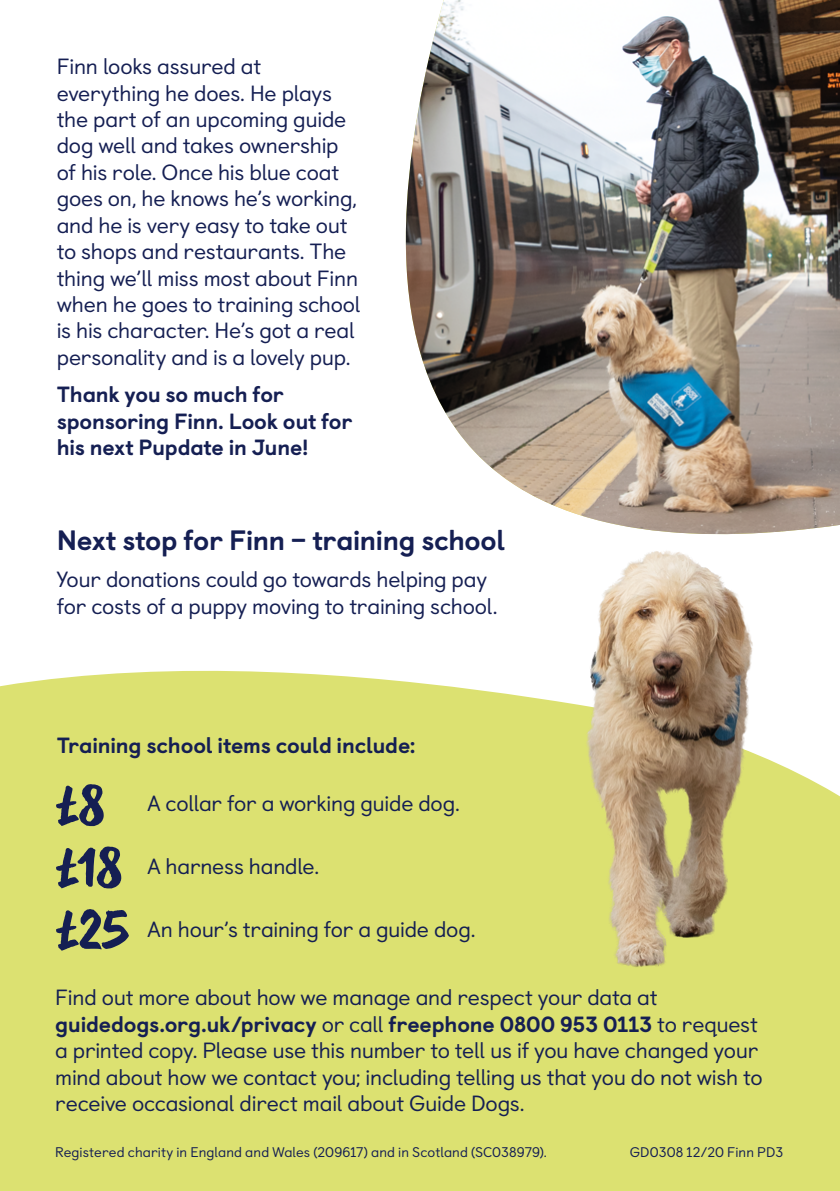
<style>
.page{position:relative;width:840px;height:1191px;background:#fff}
.page>*{position:absolute;margin:0;border:0;box-sizing:border-box;transform-origin:0 0}
.p_caveat{font:60px "Caveat Brush";color:#151f53}
.h2_main{font:800 28px "Castledown";letter-spacing:-.015em;color:#151f53}
.p_main{font:22px/26.4px "Castledown";letter-spacing:-.01em;color:#151f53}
.p_main-2{font:800 22px/26.4px "Castledown";letter-spacing:-.01em;color:#151f53}
.note{font:14px "Castledown";letter-spacing:.005em;color:#151f53}
.s1{font-weight:800}
</style>
<div class="page">
<img style="left:405px;top:0;width:434px;height:535px">
<div style="left:0;top:670px;width:839px;height:521px;background:#dce171"></div>
<img style="left:555px;top:551px;width:216px;height:453px">
<p class="p_main" style="left:57px;top:51px;width:305px">Finn looks assured at everything he does. He plays the part of an upcoming guide dog well and takes ownership of his role. Once his blue coat goes on, he knows he’s working, and he is very easy to take out to shops and restaurants. The thing we’ll miss most about Finn when he goes to training school is his character. He’s got a real personality and is a lovely pup.</p>
<p class="p_main-2" style="left:57px;top:380px;width:297px">Thank you so much for sponsoring Finn. Look out for his next Pupdate in June!</p>
<h2 class="h2_main" style="left:57px;top:517px;width:449px">Next stop for Finn – training school</h2>
<p class="p_main" style="left:57px;top:564px;width:442px">Your donations could go towards helping pay for costs of a puppy moving to training school.</p>
<p class="p_main-2" style="left:57px;top:730px;width:360px">Training school items could include:</p>
<p class="p_caveat" style="left:57px;top:770px;width:50px">£8</p>
<p class="p_caveat" style="left:57px;top:832px;width:67px">£18</p>
<p class="p_caveat" style="left:57px;top:894px;width:73px">£25</p>
<p class="p_main" style="left:147px;top:788px;width:314px">A collar for a working guide dog.</p>
<p class="p_main" style="left:147px;top:851px;width:173px">A harness handle.</p>
<p class="p_main" style="left:147px;top:914px;width:329px">An hour’s training for a guide dog.</p>
<p class="p_main" style="left:55px;top:982px;width:708px">Find out more about how we manage and respect your data at <span class="s1">guidedogs.org.uk/privacy</span> or call <span class="s1">freephone 0800 953 0113</span> to request a printed copy. Please use this number to tell us if you have changed your mind about how we contact you; including telling us that you do not wish to receive occasional direct mail about Guide Dogs.</p>
<p class="note" style="left:55px;top:1140px;width:493px">Registered charity in England and Wales (209617) and in Scotland (SC038979).</p>
<p class="note" style="left:629px;top:1140px;width:155px">GD0308 12/20 Finn PD3</p>
</div>
